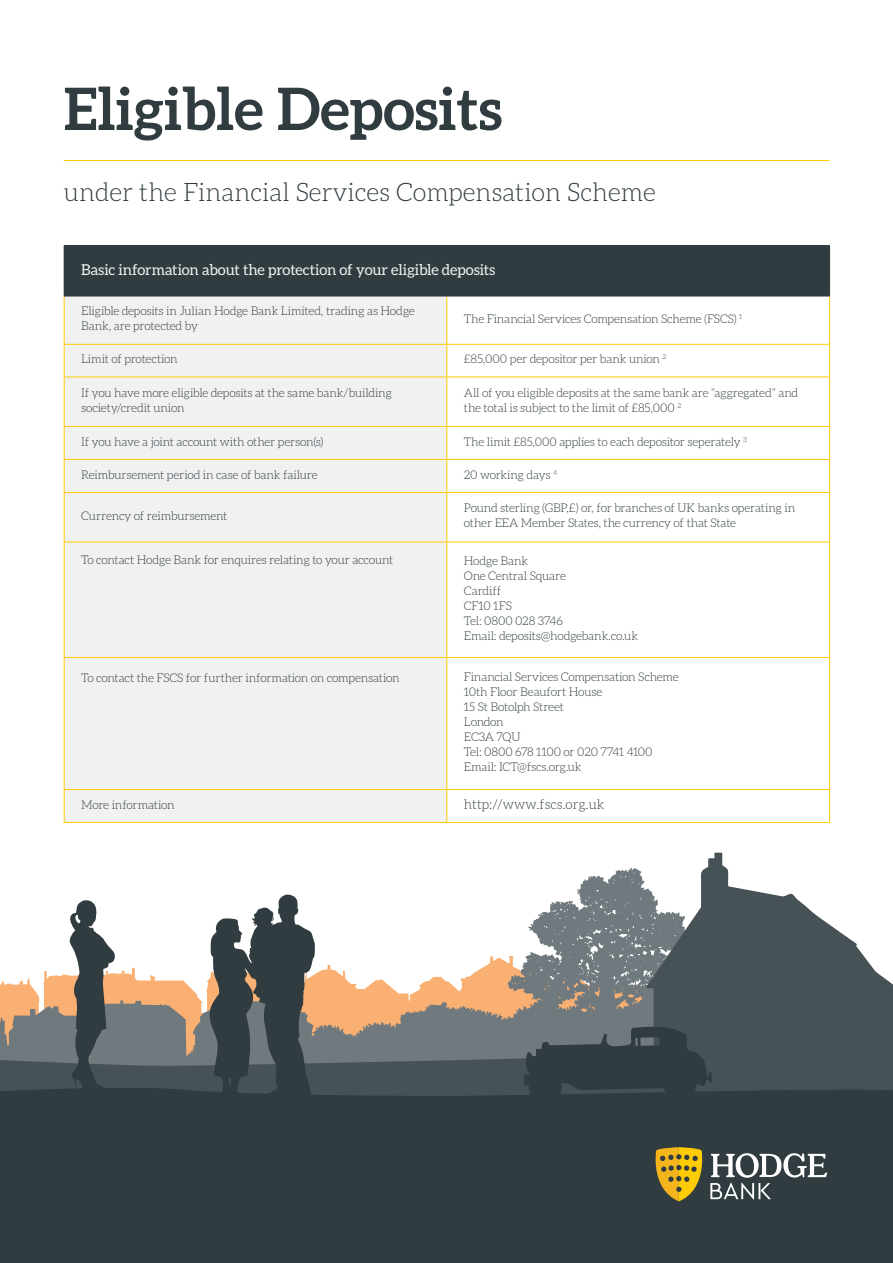
<style>
.page{position:relative;width:893px;height:1263px;background:#fff}
.page>*{position:absolute;margin:0;border:0;box-sizing:border-box;transform-origin:0 0}
.t1{font:700 58.5px "Aleo";color:#303c40}
.t2{font:300 25.5px "Aleo";color:#303c40}
.t3{font:15px "Aleo";letter-spacing:-.01em;color:#f1f1f2}
.t4{font:300 13.5px "Aleo";color:#303c40}
.t5{font:300 12px/15px "Aleo";letter-spacing:-.015em;color:#303c40}
</style>
<div class="page">
<svg style="left:0;top:956px;width:508px;height:38px"></svg>
<svg style="left:0;top:994px;width:508px;height:56px;background:#a58f7a"></svg>
<svg style="left:0;top:1050px;width:893px;height:34px;background:#545f62"></svg>
<svg style="left:708px;top:853px;width:185px;height:225px;fill:#475256"></svg>
<svg style="left:508px;top:867px;width:204px;height:217px"></svg>
<div style="left:0;top:1084px;width:893px;height:179px;background:#303c40"></div>
<svg style="left:209px;top:894px;width:106px;height:207px;background:#5d6464"></svg>
<svg style="left:65px;top:900px;width:51px;height:193px"></svg>
<div style="left:64px;top:246px;width:766px;height:50px;background:#303c40"></div>
<div style="left:65px;top:297px;width:381px;height:525px;background:#f1f1f2"></div>
<hr style="left:64px;top:296px;width:1px;height:48px;background:#ffcb05">
<hr style="left:446px;top:296px;width:1px;height:48px;background:#ffcb05">
<hr style="left:829px;top:296px;width:1px;height:48px;background:#ffcb05">
<hr style="left:64px;top:344px;width:383px;height:1px;background:#ffcb05">
<hr style="left:64px;top:345px;width:1px;height:32px;background:#ffcb05">
<hr style="left:447px;top:344px;width:383px;height:1px;background:#ffcb05">
<hr style="left:446px;top:345px;width:1px;height:32px;background:#ffcb05">
<hr style="left:829px;top:345px;width:1px;height:32px;background:#ffcb05">
<hr style="left:64px;top:377px;width:383px;height:1px;background:#ffcb05">
<hr style="left:64px;top:377px;width:1px;height:49px;background:#ffcb05">
<hr style="left:447px;top:377px;width:383px;height:1px;background:#ffcb05">
<hr style="left:446px;top:377px;width:1px;height:49px;background:#ffcb05">
<hr style="left:829px;top:377px;width:1px;height:49px;background:#ffcb05">
<hr style="left:64px;top:426px;width:383px;height:1px;background:#ffcb05">
<hr style="left:64px;top:427px;width:1px;height:32px;background:#ffcb05">
<hr style="left:447px;top:426px;width:383px;height:1px;background:#ffcb05">
<hr style="left:446px;top:427px;width:1px;height:32px;background:#ffcb05">
<hr style="left:829px;top:427px;width:1px;height:32px;background:#ffcb05">
<hr style="left:64px;top:459px;width:383px;height:1px;background:#ffcb05">
<hr style="left:64px;top:460px;width:1px;height:32px;background:#ffcb05">
<hr style="left:447px;top:459px;width:383px;height:1px;background:#ffcb05">
<hr style="left:446px;top:460px;width:1px;height:32px;background:#ffcb05">
<hr style="left:829px;top:460px;width:1px;height:32px;background:#ffcb05">
<hr style="left:64px;top:492px;width:383px;height:1px;background:#ffcb05">
<hr style="left:64px;top:493px;width:1px;height:49px;background:#ffcb05">
<hr style="left:447px;top:492px;width:383px;height:1px;background:#ffcb05">
<hr style="left:446px;top:493px;width:1px;height:49px;background:#ffcb05">
<hr style="left:829px;top:493px;width:1px;height:49px;background:#ffcb05">
<hr style="left:64px;top:542px;width:383px;height:1px;background:#ffcb05">
<hr style="left:64px;top:542px;width:1px;height:115px;background:#ffcb05">
<hr style="left:447px;top:542px;width:383px;height:1px;background:#ffcb05">
<hr style="left:446px;top:542px;width:1px;height:115px;background:#ffcb05">
<hr style="left:829px;top:542px;width:1px;height:115px;background:#ffcb05">
<hr style="left:64px;top:657px;width:383px;height:1px;background:#ffcb05">
<hr style="left:64px;top:658px;width:1px;height:131px;background:#ffcb05">
<hr style="left:447px;top:657px;width:383px;height:1px;background:#ffcb05">
<hr style="left:446px;top:658px;width:1px;height:131px;background:#ffcb05">
<hr style="left:829px;top:658px;width:1px;height:131px;background:#ffcb05">
<hr style="left:64px;top:789px;width:383px;height:1px;background:#ffcb05">
<hr style="left:64px;top:790px;width:1px;height:32px;background:#ffcb05">
<hr style="left:447px;top:789px;width:383px;height:1px;background:#ffcb05">
<hr style="left:446px;top:790px;width:1px;height:32px;background:#ffcb05">
<hr style="left:829px;top:790px;width:1px;height:32px;background:#ffcb05">
<hr style="left:64px;top:822px;width:383px;height:1px;background:#ffcb05">
<hr style="left:447px;top:822px;width:383px;height:1px;background:#ffcb05">
<hr style="left:64px;top:245px;width:383px;height:1px;background:#303c40">
<hr style="left:447px;top:245px;width:383px;height:1px;background:#303c40">
<hr style="left:64px;top:296px;width:383px;height:1px;background:#303c40">
<hr style="left:447px;top:296px;width:383px;height:1px;background:#303c40">
<hr style="left:64px;top:160px;width:765px;height:1px;background:#ffcb05">
<svg style="left:655px;top:1147px;width:48px;height:54px;background:#b19021"></svg>
<svg style="left:710px;top:1153px;width:117px;height:46px"></svg>
<h1 class="t1" style="left:64px;top:75px;width:440px">Eligible Deposits</h1>
<h2 class="t2" style="left:64px;top:178px;width:594px">under the Financial Services Compensation Scheme</h2>
<p class="t3" style="left:81px;top:261px;width:416px">Basic information about the protection of your eligible deposits</p>
<p class="t5" style="left:81px;top:304px;width:335px">Eligible deposits in Julian Hodge Bank Limited, trading as Hodge<br>Bank, are protected by</p>
<p class="t5" style="left:464px;top:311px;width:280px">The Financial Services Compensation Scheme (FSCS) <sup>1</sup></p>
<p class="t5" style="left:81px;top:352px;width:98px">Limit of protection</p>
<p class="t5" style="left:464px;top:352px;width:204px">£85,000 per depositor per bank union <sup>2</sup></p>
<p class="t5" style="left:81px;top:385px;width:312px">If you have more eligible deposits at the same bank/building society/credit union</p>
<p class="t5" style="left:464px;top:385px;width:336px">All of you eligible deposits at the same bank are “aggregated” and the total is subject to the limit of £85,000 <sup>2</sup></p>
<p class="t5" style="left:81px;top:434px;width:244px">If you have a joint account with other person(s)</p>
<p class="t5" style="left:464px;top:434px;width:285px">The limit £85,000 applies to each depositor seperately <sup>3</sup></p>
<p class="t5" style="left:81px;top:467px;width:238px">Reimbursement period in case of bank failure</p>
<p class="t5" style="left:464px;top:467px;width:95px">20 working days <sup>4</sup></p>
<p class="t5" style="left:81px;top:508px;width:148px">Currency of reimbursement</p>
<p class="t5" style="left:464px;top:501px;width:333px">Pound sterling (GBP,£) or, for branches of UK banks operating in other EEA Member States, the currency of that State</p>
<p class="t5" style="left:81px;top:553px;width:314px">To contact Hodge Bank for enquires relating to your account</p>
<p class="t5" style="left:464px;top:553px;width:176px">Hodge Bank<br>One Central Square<br>Cardiff<br>CF10 1FS<br>Tel: 0800 028 3746<br>Email: deposits@hodgebank.co.uk</p>
<p class="t5" style="left:81px;top:670px;width:320px">To contact the FSCS for further information on compensation</p>
<p class="t5" style="left:464px;top:669px;width:216px">Financial Services Compensation Scheme<br>10th Floor Beaufort House<br>15 St Botolph Street<br>London<br>EC3A 7QU<br>Tel: 0800 678 1100 or 020 7741 4100<br>Email: ICT@fscs.org.uk</p>
<p class="t5" style="left:81px;top:797px;width:95px">More information</p>
<p class="t4" style="left:464px;top:797px;width:142px">http://www.fscs.org.uk</p>
</div>
